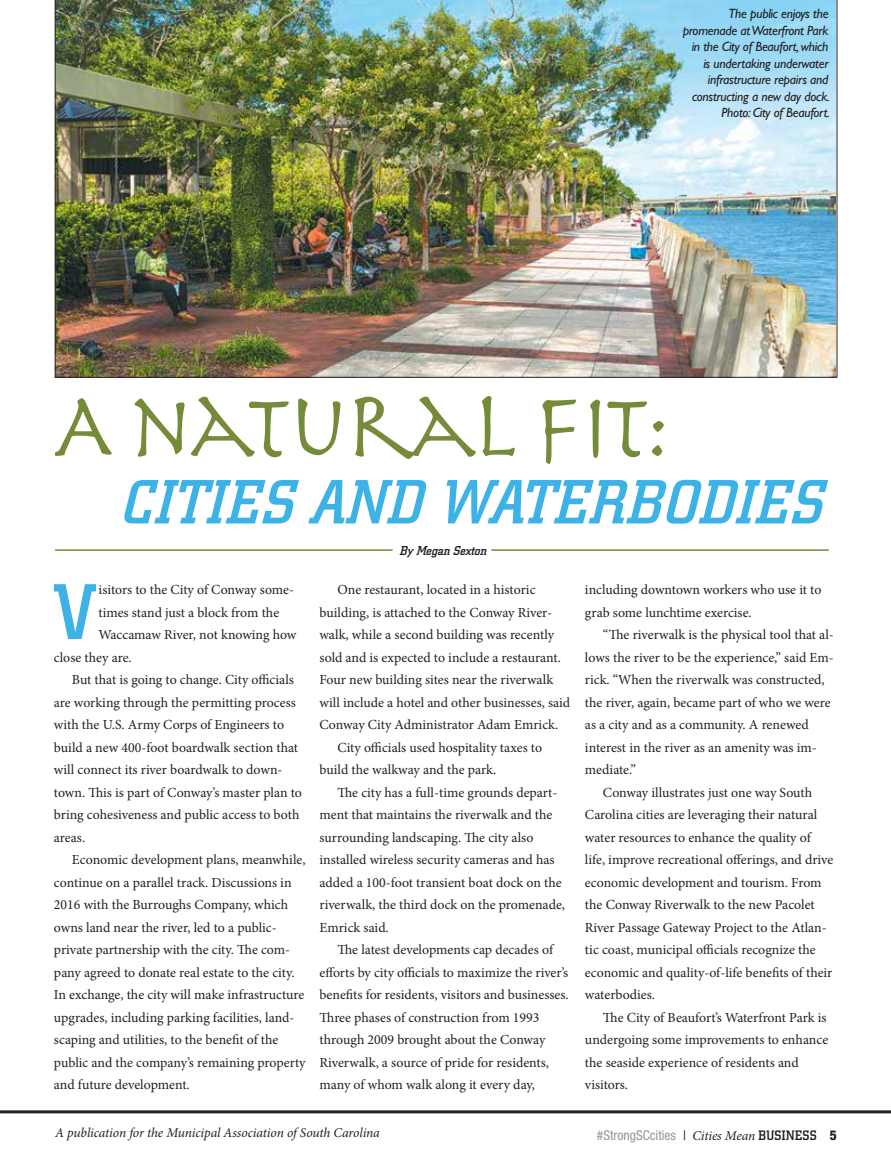
<style>
.page{position:relative;width:891px;height:1161px;background:#fff}
.page>*{position:absolute;margin:0;border:0;box-sizing:border-box;transform-origin:0 0}
.t1{font:96px "Herculanum";letter-spacing:-.05em;color:#758b39;scale:.92 1}
.t2{font:500 77.55px "City";color:#3db2e6}
.t3{font:italic 500 61.5px "City";letter-spacing:.03em;color:#3db2e6}
.t4{font:13.8px/22.5px "Minion Pro";color:#231f20}
.t5{font:italic 13.5px/16.5px "Gill Sans Std";letter-spacing:-.02em;color:#231f20;text-align:right}
.t6{font:italic 13.5px "Minion Pro";letter-spacing:-.01em;color:#231f20}
.t7{font:condensed 13.5px "Helvetica Neue LT Std";color:#939598}
.t8{font:italic 500 12.75px "City";color:#231f20}
.s1{color:#231f20}
.s2{font-family:"Minion Pro";font-style:italic;font-stretch:normal;color:#231f20}
.s3{font-family:"City";font-weight:500;font-stretch:normal;color:#231f20}
.s4{font-weight:800;color:#231f20}
</style>
<div class="page">
<hr style="left:0;top:1110px;width:891px;height:3px;background:#231f20">
<img style="left:55px;top:0;width:782px;height:378px">
<hr style="left:491px;top:549px;width:338px;height:2px;background:#758b39">
<hr style="left:55px;top:549px;width:338px;height:2px;background:#758b39">
<p class="t5" style="left:683px;top:6px;width:149px">The public enjoys the promenade at Waterfront Park in the City of Beaufort, which is undertaking underwater infrastructure repairs and constructing a new day dock.<br>Photo: City of Beaufort.</p>
<h1 class="t1" style="left:54px;top:365px;width:671px">A NATURAL FIT:</h1>
<h3 class="t3" style="left:121px;top:468px;width:703px">CITIES AND WATERBODIES</h3>
<h2 class="t2" style="left:54px;top:569px;width:44px">V</h2>
<p class="t4" style="left:98px;top:578px;width:197px">isitors to the City of Conway some-</p>
<p class="t4" style="left:98px;top:601px;width:182px">times stand just a block from the</p>
<p class="t4" style="left:98px;top:623px;width:200px">Waccamaw River, not knowing how</p>
<p class="t4" style="left:54px;top:646px;width:79px">close they are.</p>
<p class="t4" style="left:72px;top:668px;width:223px">But that is going to change. City officials</p>
<p class="t4" style="left:54px;top:691px;width:243px">are working through the permitting process</p>
<p class="t4" style="left:54px;top:713px;width:232px">with the U.S. Army Corps of Engineers to</p>
<p class="t4" style="left:54px;top:736px;width:246px">build a new 400-foot boardwalk section that</p>
<p class="t4" style="left:54px;top:758px;width:230px">will connect its river boardwalk to down-</p>
<p class="t4" style="left:54px;top:781px;width:250px">town. This is part of Conway’s master plan to</p>
<p class="t4" style="left:54px;top:803px;width:247px">bring cohesiveness and public access to both</p>
<p class="t4" style="left:54px;top:826px;width:33px">areas.</p>
<p class="t4" style="left:72px;top:848px;width:235px">Economic development plans, meanwhile,</p>
<p class="t4" style="left:54px;top:871px;width:239px">continue on a parallel track. Discussions in</p>
<p class="t4" style="left:54px;top:893px;width:236px">2016 with the Burroughs Company, which</p>
<p class="t4" style="left:54px;top:916px;width:224px">owns land near the river, led to a public-</p>
<p class="t4" style="left:54px;top:938px;width:238px">private partnership with the city. The com-</p>
<p class="t4" style="left:54px;top:961px;width:242px">pany agreed to donate real estate to the city.</p>
<p class="t4" style="left:54px;top:984px;width:252px">In exchange, the city will make infrastructure</p>
<p class="t4" style="left:54px;top:1006px;width:242px">upgrades, including parking facilities, land-</p>
<p class="t4" style="left:54px;top:1029px;width:226px">scaping and utilities, to the benefit of the</p>
<p class="t4" style="left:54px;top:1051px;width:253px">public and the company’s remaining property</p>
<p class="t4" style="left:54px;top:1074px;width:137px">and future development.</p>
<p class="t8" style="left:400px;top:543px;width:88px">By Megan Sexton</p>
<p class="t4" style="left:337px;top:579px;width:200px">One restaurant, located in a historic</p>
<p class="t4" style="left:319px;top:601px;width:234px">building, is attached to the Conway River-</p>
<p class="t4" style="left:319px;top:624px;width:236px">walk, while a second building was recently</p>
<p class="t4" style="left:319px;top:646px;width:243px">sold and is expected to include a restaurant.</p>
<p class="t4" style="left:319px;top:669px;width:235px">Four new building sites near the riverwalk</p>
<p class="t4" style="left:319px;top:691px;width:252px">will include a hotel and other businesses, said</p>
<p class="t4" style="left:319px;top:714px;width:240px">Conway City Administrator Adam Emrick.</p>
<p class="t4" style="left:337px;top:736px;width:206px">City officials used hospitality taxes to</p>
<p class="t4" style="left:319px;top:759px;width:178px">build the walkway and the park.</p>
<p class="t4" style="left:337px;top:781px;width:221px">The city has a full-time grounds depart-</p>
<p class="t4" style="left:319px;top:804px;width:235px">ment that maintains the riverwalk and the</p>
<p class="t4" style="left:319px;top:826px;width:215px">surrounding landscaping. The city also</p>
<p class="t4" style="left:319px;top:849px;width:237px">installed wireless security cameras and has</p>
<p class="t4" style="left:319px;top:871px;width:244px">added a 100-foot transient boat dock on the</p>
<p class="t4" style="left:319px;top:894px;width:247px">riverwalk, the third dock on the promenade,</p>
<p class="t4" style="left:319px;top:916px;width:71px">Emrick said.</p>
<p class="t4" style="left:337px;top:939px;width:217px">The latest developments cap decades of</p>
<p class="t4" style="left:319px;top:961px;width:250px">efforts by city officials to maximize the river’s</p>
<p class="t4" style="left:319px;top:984px;width:251px">benefits for residents, visitors and businesses.</p>
<p class="t4" style="left:319px;top:1006px;width:222px">Three phases of construction from 1993</p>
<p class="t4" style="left:319px;top:1029px;width:227px">through 2009 brought about the Conway</p>
<p class="t4" style="left:319px;top:1051px;width:231px">Riverwalk, a source of pride for residents,</p>
<p class="t4" style="left:319px;top:1074px;width:217px">many of whom walk along it every day,</p>
<p class="t4" style="left:585px;top:579px;width:238px">including downtown workers who use it to grab some lunchtime exercise.</p>
<p class="t4" style="left:603px;top:624px;width:232px">“The riverwalk is the physical tool that al-</p>
<p class="t4" style="left:585px;top:646px;width:250px">lows the river to be the experience,” said Em-</p>
<p class="t4" style="left:585px;top:669px;width:241px">rick. “When the riverwalk was constructed,</p>
<p class="t4" style="left:585px;top:691px;width:247px">the river, again, became part of who we were</p>
<p class="t4" style="left:585px;top:714px;width:225px">as a city and as a community. A renewed</p>
<p class="t4" style="left:585px;top:736px;width:233px">interest in the river as an amenity was im-</p>
<p class="t4" style="left:585px;top:759px;width:52px">mediate.”</p>
<p class="t4" style="left:603px;top:781px;width:211px">Conway illustrates just one way South</p>
<p class="t4" style="left:585px;top:804px;width:234px">Carolina cities are leveraging their natural</p>
<p class="t4" style="left:585px;top:826px;width:227px">water resources to enhance the quality of</p>
<p class="t4" style="left:585px;top:849px;width:250px">life, improve recreational offerings, and drive</p>
<p class="t4" style="left:585px;top:871px;width:238px">economic development and tourism. From</p>
<p class="t4" style="left:585px;top:894px;width:231px">the Conway Riverwalk to the new Pacolet</p>
<p class="t4" style="left:585px;top:916px;width:243px">River Passage Gateway Project to the Atlan-</p>
<p class="t4" style="left:585px;top:939px;width:232px">tic coast, municipal officials recognize the</p>
<p class="t4" style="left:585px;top:961px;width:249px">economic and quality-of-life benefits of their</p>
<p class="t4" style="left:585px;top:984px;width:72px">waterbodies.</p>
<p class="t4" style="left:603px;top:1006px;width:225px">The City of Beaufort’s Waterfront Park is</p>
<p class="t4" style="left:585px;top:1029px;width:245px">undergoing some improvements to enhance</p>
<p class="t4" style="left:585px;top:1051px;width:215px">the seaside experience of residents and</p>
<p class="t4" style="left:585px;top:1074px;width:45px">visitors.</p>
<p class="t6" style="left:55px;top:1123px;width:326px">A publication for the Municipal Association of South Carolina</p>
<p class="t7" style="left:597px;top:1128px;width:242px">#StrongSCcities <span class="s1">|</span> <span class="s2">Cities Mean</span> <span class="s3">BUSINESS</span> <span class="s4">5</span></p>
</div>
